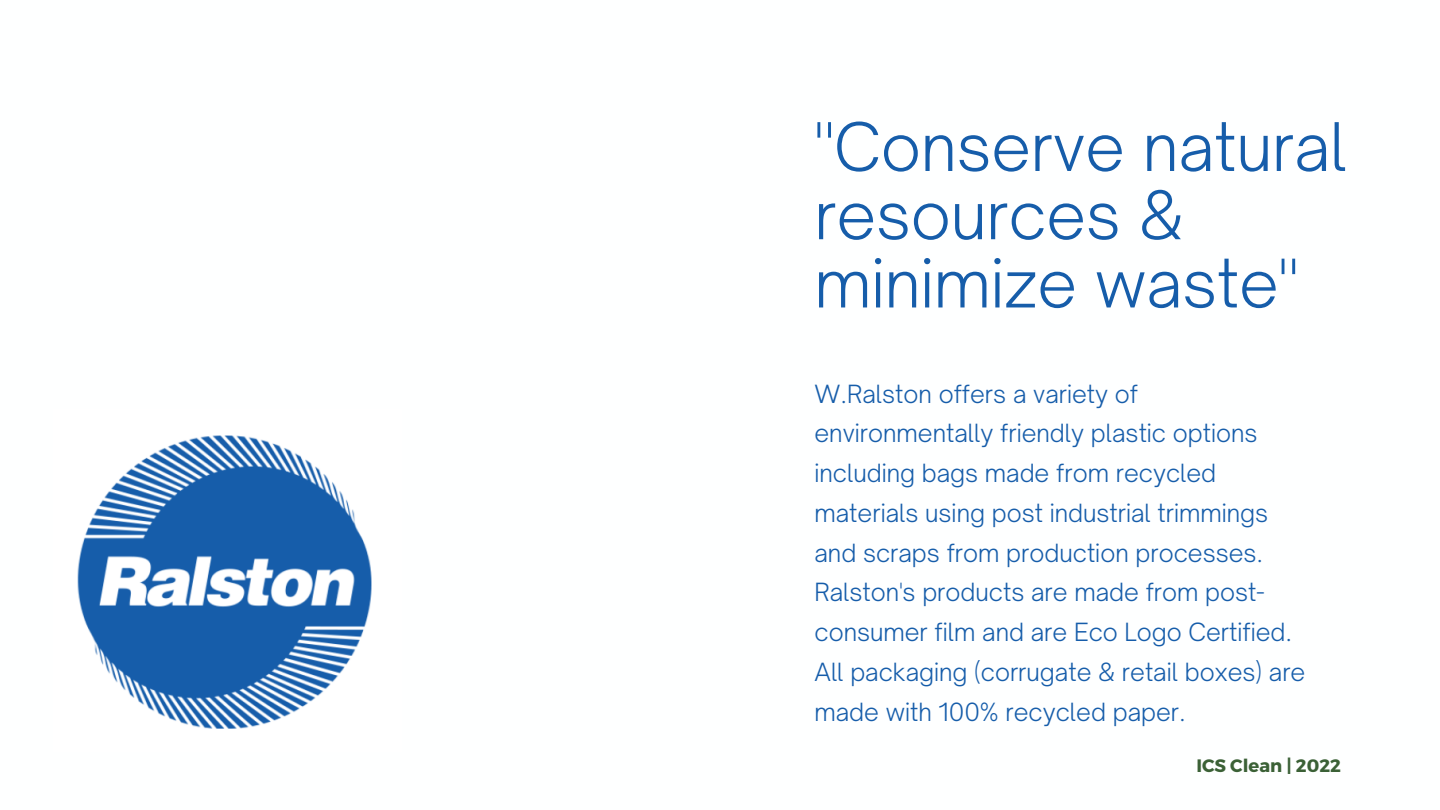
<style>
.page{position:relative;width:1440px;height:810px;background:#fff}
.page>*{position:absolute;margin:0;border:0;box-sizing:border-box;transform-origin:0 0}
.t1{font:300 64px/68.2px "Open Sauce One";color:#165daa}
.t2{font:300 24px/39.8px "Open Sauce One";color:#165daa}
.t3{font:700 18px "Montserrat";color:#3b6136}
</style>
<div class="page">
<img style="left:77px;top:435px;width:295px;height:294px">
<h1 class="t1" style="left:814px;top:112px;width:534px">"Conserve natural resources &amp; minimize waste"</h1>
<p class="t2" style="left:814px;top:374px;width:492px">W.Ralston offers a variety of environmentally friendly plastic options including bags made from recycled materials using post industrial trimmings and scraps from production processes.<br>Ralston's products are made from post&shy;consumer film and are Eco Logo Certified.<br>All packaging (corrugate &amp; retail boxes) are made with 100% recycled paper.</p>
<p class="t3" style="left:1196px;top:753px;width:146px">ICS Clean | 2022</p>
</div>
